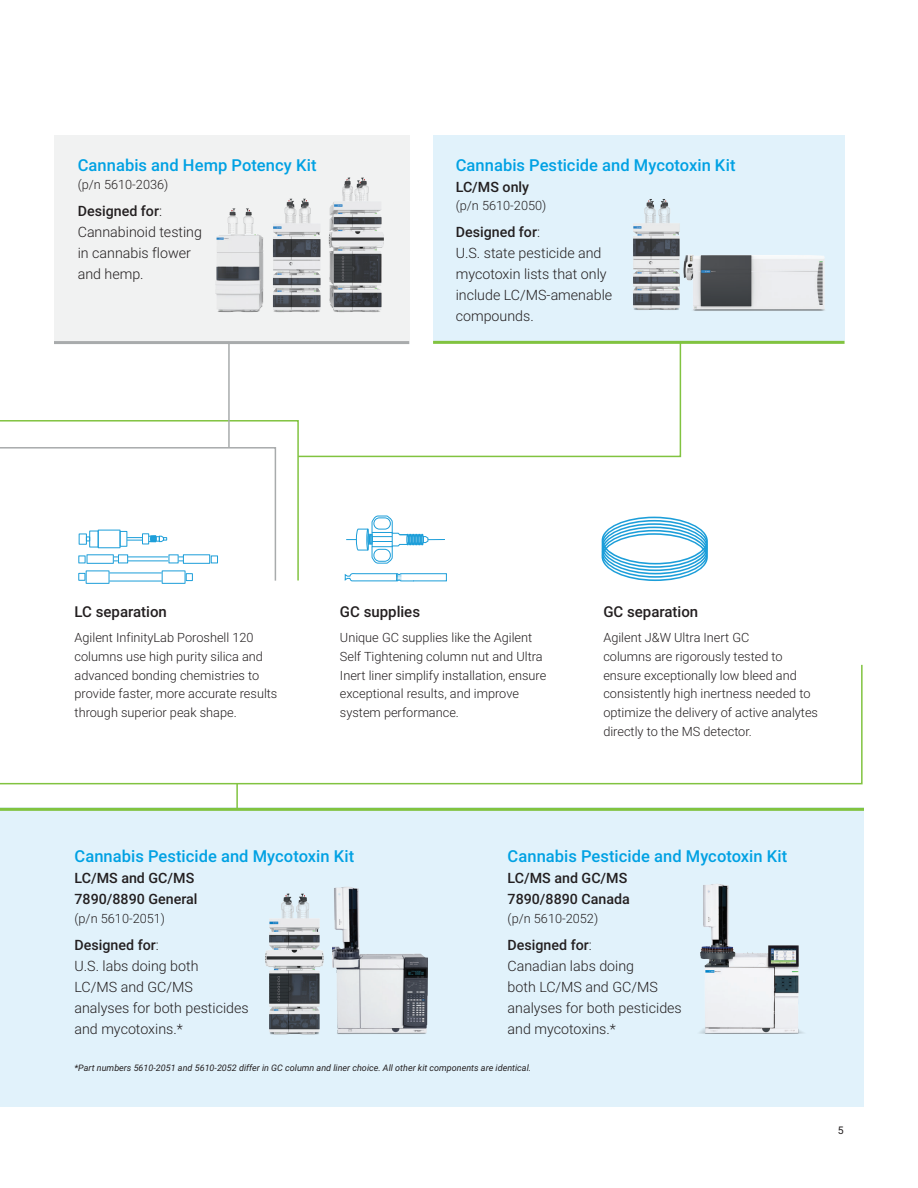
<style>
.page{position:relative;width:918px;height:1188px;background:#fff}
.page>*{position:absolute;margin:0;border:0;box-sizing:border-box;transform-origin:0 0}
.BROCHURE_subhead_blu{font:500 16.5px "Roboto";letter-spacing:.005em;color:#00a1e3}
.BROCHURE_callout_sub{font:500 15px "Roboto";color:#231f20}
.BROCHURE_text_black{font:300 14.25px/21px "Roboto";color:#231f20}
.BROCHURE_subhead_blu-2{font:500 14.25px/21px "Roboto";color:#231f20}
.BROCHURE_callout_tex{font:300 12.75px/18.8px "Roboto";color:#231f20}
.BROCHURE_subhead_blu-3{font:300 12.75px "Roboto";color:#231f20}
.t1{font:10.5px "Roboto";color:#231f20}
.BROCHURE_footnote_bl{font:italic 9px "Roboto";color:#231f20}
.s1{font-weight:500}
</style>
<div class="page">
<div style="left:0;top:808px;width:864px;height:299px;background:#e1f2fb"></div>
<svg style="left:344px;top:573px;width:103px;height:9px"></svg>
<svg style="left:346px;top:515px;width:99px;height:49px"></svg>
<svg style="left:602px;top:517px;width:106px;height:64px"></svg>
<hr style="left:236px;top:784px;width:2px;height:26px;background:#81c340">
<img style="left:699px;top:884px;width:105px;height:150px">
<img style="left:265px;top:893px;width:59px;height:142px">
<img style="left:332px;top:887px;width:96px;height:147px">
<div style="left:162px;top:570px;width:23px;height:14px;border:1px solid #1c9ed9"></div>
<div style="left:86px;top:570px;width:23px;height:14px;border:1px solid #1c9ed9"></div>
<div style="left:54px;top:136px;width:355px;height:205px;background:#f1f2f2"></div>
<img style="left:215px;top:177px;width:169px;height:136px">
<div style="left:433px;top:136px;width:412px;height:205px;background:#e1f2fb"></div>
<img style="left:633px;top:199px;width:192px;height:112px">
<hr style="left:54px;top:341px;width:355px;height:3px;background:#a8abac">
<hr style="left:433px;top:341px;width:412px;height:3px;background:#81c340">
<svg style="left:300px;top:342px;width:382px;height:116px"></svg>
<svg style="left:0;top:420px;width:300px;height:161px"></svg>
<svg style="left:0;top:446px;width:277px;height:136px"></svg>
<hr style="left:228px;top:343px;width:2px;height:105px;background:#a8abac">
<hr style="left:0;top:808px;width:864px;height:3px;background:#81c340">
<svg style="left:0;top:664px;width:863px;height:121px"></svg>
<p class="BROCHURE_subhead_blu" style="left:78px;top:153px;width:240px">Cannabis and Hemp Potency Kit</p>
<p class="BROCHURE_callout_tex" style="left:78px;top:175px;width:92px">(p/n 5610-2036)</p>
<p class="BROCHURE_text_black" style="left:78px;top:200px;width:126px"><span class="s1">Designed for</span>:<br>Cannabinoid testing in cannabis flower and hemp.</p>
<p class="BROCHURE_subhead_blu" style="left:456px;top:153px;width:281px">Cannabis Pesticide and Mycotoxin Kit</p>
<p class="BROCHURE_subhead_blu-2" style="left:456px;top:176px;width:75px">LC/MS only</p>
<p class="BROCHURE_subhead_blu-3" style="left:456px;top:197px;width:92px">(p/n 5610-2050)</p>
<p class="BROCHURE_text_black" style="left:456px;top:221px;width:158px"><span class="s1">Designed for</span>:<br>U.S. state pesticide and mycotoxin lists that only include LC/MS-amenable compounds.</p>
<p class="BROCHURE_callout_sub" style="left:75px;top:602px;width:94px">LC separation</p>
<p class="BROCHURE_callout_tex" style="left:75px;top:628px;width:204px">Agilent InfinityLab Poroshell 120 columns use high purity silica and advanced bonding chemistries to provide faster, more accurate results through superior peak shape.</p>
<p class="BROCHURE_callout_sub" style="left:340px;top:602px;width:82px">GC supplies</p>
<p class="BROCHURE_callout_tex" style="left:340px;top:628px;width:208px">Unique GC supplies like the Agilent Self Tightening column nut and Ultra Inert liner simplify installation, ensure exceptional results, and improve system performance.</p>
<p class="BROCHURE_callout_sub" style="left:603px;top:602px;width:96px">GC separation</p>
<p class="BROCHURE_callout_tex" style="left:603px;top:628px;width:216px">Agilent J&amp;W Ultra Inert GC<br>columns are rigorously tested to ensure exceptionally low bleed and consistently high inertness needed to optimize the delivery of active analytes directly to the MS detector.</p>
<p class="BROCHURE_subhead_blu" style="left:75px;top:845px;width:281px">Cannabis Pesticide and Mycotoxin Kit</p>
<p class="BROCHURE_subhead_blu-2" style="left:75px;top:867px;width:125px">LC/MS and GC/MS<br>7890/8890 General</p>
<p class="BROCHURE_subhead_blu-3" style="left:75px;top:909px;width:92px">(p/n 5610-2051)</p>
<p class="BROCHURE_text_black" style="left:75px;top:934px;width:176px"><span class="s1">Designed for</span>:<br>U.S. labs doing both<br>LC/MS and GC/MS analyses for both pesticides and mycotoxins.*</p>
<p class="BROCHURE_footnote_bl" style="left:75px;top:1062px;width:458px">*Part numbers 5610-2051 and 5610-2052 differ in GC column and liner choice. All other kit components are identical.</p>
<p class="BROCHURE_subhead_blu" style="left:508px;top:845px;width:281px">Cannabis Pesticide and Mycotoxin Kit</p>
<p class="BROCHURE_subhead_blu-2" style="left:508px;top:867px;width:124px">LC/MS and GC/MS<br>7890/8890 Canada</p>
<p class="BROCHURE_subhead_blu-3" style="left:508px;top:909px;width:92px">(p/n 5610-2052)</p>
<p class="BROCHURE_text_black" style="left:508px;top:934px;width:176px"><span class="s1">Designed for</span>:<br>Canadian labs doing<br>both LC/MS and GC/MS analyses for both pesticides and mycotoxins.*</p>
<p class="t1" style="left:838px;top:1123px;width:7px">5</p>
</div>
